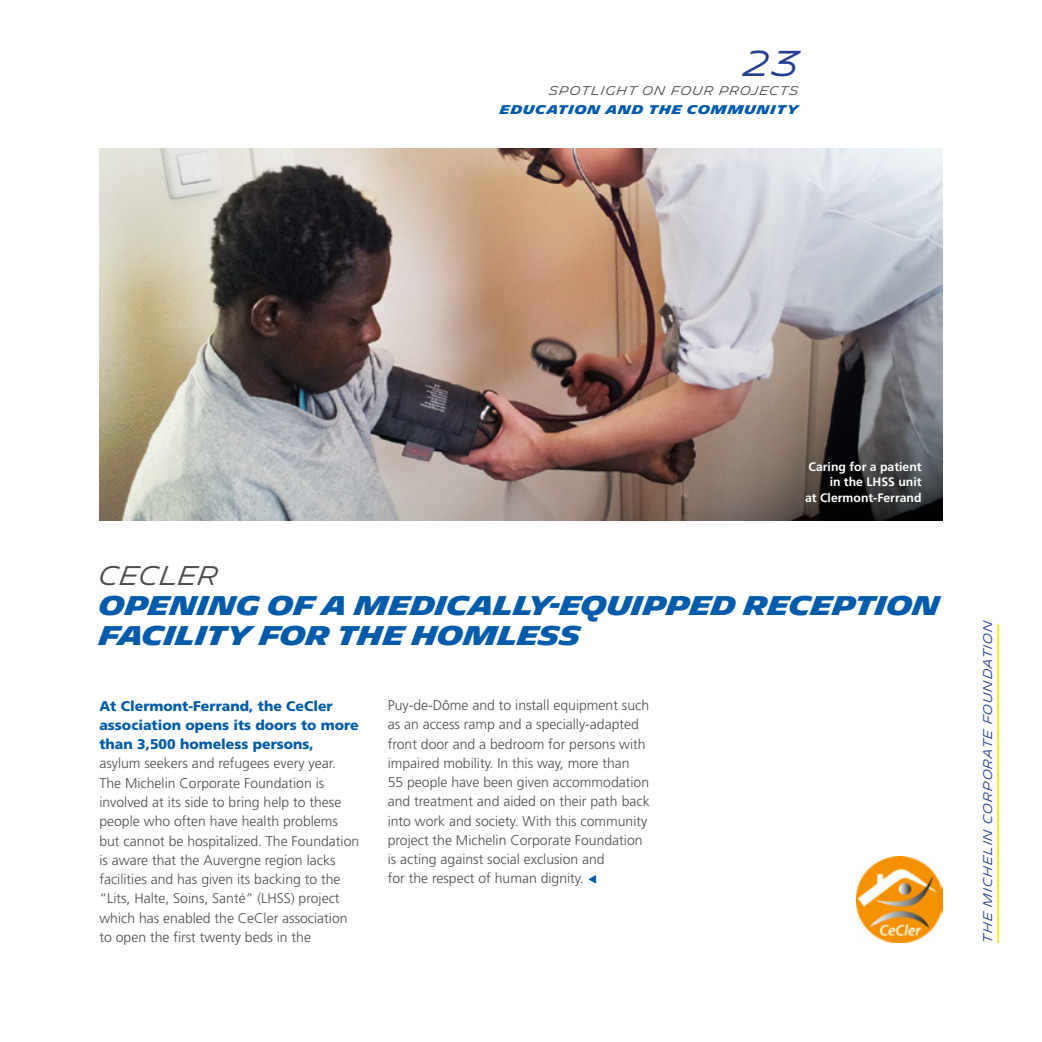
<style>
.page{position:relative;width:1042px;height:1042px;background:#fff}
.page>*{position:absolute;margin:0;border:0;box-sizing:border-box;transform-origin:0 0}
.t1{font:300 35px "Michelin";color:#25408f}
.t2{font:700 26.25px/29.8px "Michelin";letter-spacing:-.01em;color:#005baa}
.t3{font:300 26.25px "Michelin";letter-spacing:-.01em;color:#4d4d4f}
.t4{font:300 14px/19.2px "Frutiger";color:#4d4d4f}
.t5{font:900 14px/19.2px "Frutiger";color:#005baa}
.t6{font:700 12.25px/15.8px "Frutiger";color:#fff;text-align:right}
.t7{font:300 12.25px "Michelin";letter-spacing:.05em;color:#25408f}
.t8{font:700 12.25px "Michelin";letter-spacing:.06em;color:#005baa}
.t9{font:300 12.25px "Michelin";letter-spacing:.06em;color:#4d4d4f}
.s1{color:#005baa}
</style>
<div class="page">
<hr style="left:997px;top:625px;width:2px;height:318px;background:#ffe600">
<img style="left:99px;top:149px;width:844px;height:372px">
<img style="left:856px;top:856px;width:87px;height:87px">
<svg style="left:678px;top:401px;width:265px;height:120px;background:#605550"></svg>
<h1 class="t1" style="left:744px;top:43px;width:56px">23</h1>
<p class="t9" style="left:549px;top:84px;width:251px">SPOTLIGHT ON FOUR PROJECTS</p>
<p class="t8" style="left:500px;top:103px;width:300px">EDUCATION AND THE COMMUNITY</p>
<p class="t6" style="left:805px;top:458px;width:118px">Caring for a patient in the LHSS unit<br>at Clermont-Ferrand</p>
<h2 class="t3" style="left:99px;top:560px;width:121px">CECLER</h2>
<h2 class="t2" style="left:99px;top:591px;width:842px">OPENING OF A MEDICALLY-EQUIPPED RECEPTION<br>FACILITY FOR THE HOMLESS</h2>
<p class="t5" style="left:99px;top:696px;width:261px">At Clermont-Ferrand, the CeCler association opens its doors to more than 3,500 homeless persons,</p>
<p class="t4" style="left:99px;top:754px;width:261px">asylum seekers and refugees every year.<br>The Michelin Corporate Foundation is involved at its side to bring help to these people who often have health problems but cannot be hospitalized. The Foundation is aware that the Auvergne region lacks facilities and has given its backing to the “Lits, Halte, Soins, Santé” (LHSS) project which has enabled the CeCler association to open the first twenty beds in the</p>
<p class="t4" style="left:388px;top:696px;width:263px">Puy-de-Dôme and to install equipment such as an access ramp and a specially-adapted front door and a bedroom for persons with impaired mobility. In this way, more than<br>55 people have been given accommodation and treatment and aided on their path back into work and society. With this community project the Michelin Corporate Foundation is acting against social exclusion and<br>for the respect of human dignity. <span class="s1">▼</span></p>
<p class="t7" style="left:980px;top:943px;width:324px;rotate:-90deg">THE MICHELIN CORPORATE FOUNDATION</p>
</div>
